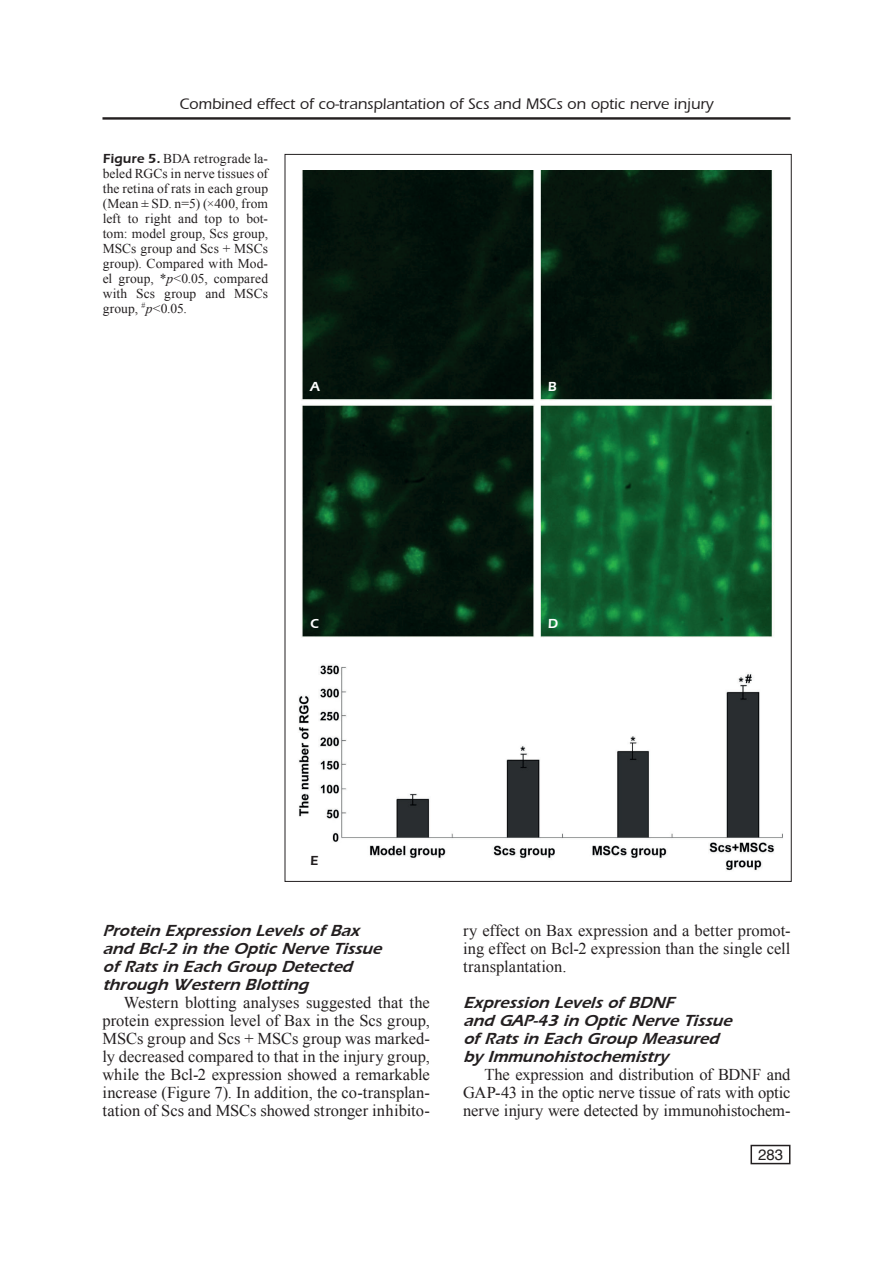
<style>
.page{position:relative;width:893px;height:1263px;background:#fff}
.page>*{position:absolute;margin:0;border:0;box-sizing:border-box;transform-origin:0 0}
.t1{font:16.5px/18px "Times New Roman";letter-spacing:-.005em;color:#231f20;text-align:justify}
.t2{font:italic 16.5px/18px "Eras Demi";color:#231f20}
.t3{font:500 15.75px "Eras";color:#231f20}
.t4{font:15px "Helvetica";color:#231f20}
.t5{font:13.5px/15px "Times New Roman";letter-spacing:.01em;color:#231f20;text-align:justify}
.t6{font:13.5px "Eras Demi";color:#fff}
.t7{font:13.5px "Eras Demi";color:#231f20}
.s1{font-family:"Eras Demi"}
.s2{font-style:italic}
</style>
<div class="page">
<hr style="left:102px;top:117px;width:688px;height:3px;background:#231f20">
<div style="left:750px;top:1145px;width:40px;height:19px;border:2px solid #231f20"></div>
<img style="left:299px;top:170px;width:484px;height:701px">
<p class="t3" style="left:179px;top:95px;width:536px">Combined effect of co-transplantation of Scs and MSCs on optic nerve injury</p>
<p class="t5" style="left:103px;top:151px;width:167px"><span class="s1">Figure 5.</span> BDA retrograde la&shy;beled RGCs in nerve tissues of the retina of rats in each group (Mean ± SD. n=5) (×400, from left to right and top to bot&shy;tom: model group, Scs group, MSCs group and Scs + MSCs group). Compared with Mod&shy;el group, *<span class="s2">p</span>&lt;0.05, compared with Scs group and MSCs group, <sup>#</sup><span class="s2">p</span>&lt;0.05.</p>
<p class="t6" style="left:310px;top:379px;width:11px">A</p>
<p class="t6" style="left:310px;top:615px;width:10px">C</p>
<p class="t6" style="left:548px;top:379px;width:10px">B</p>
<p class="t6" style="left:548px;top:615px;width:12px">D</p>
<p class="t7" style="left:310px;top:853px;width:10px">E</p>
<p class="t2" style="left:102px;top:921px;width:280px">Protein Expression Levels of Bax and Bcl-2 in the Optic Nerve Tissue of Rats in Each Group Detected through Western Blotting</p>
<p class="t1" style="left:102px;top:993px;width:329px;text-indent:21px">Western blotting analyses suggested that the protein expression level of Bax in the Scs group, MSCs group and Scs + MSCs group was marked&shy;ly decreased compared to that in the injury group, while the Bcl-2 expression showed a remarkable increase (Figure 7). In addition, the co-transplan&shy;tation of Scs and MSCs showed stronger inhibito-</p>
<p class="t1" style="left:463px;top:921px;width:329px">ry effect on Bax expression and a better promot&shy;ing effect on Bcl-2 expression than the single cell transplantation.</p>
<p class="t2" style="left:463px;top:993px;width:270px">Expression Levels of BDNF<br>and GAP-43 in Optic Nerve Tissue of Rats in Each Group Measured by Immunohistochemistry</p>
<p class="t1" style="left:463px;top:1065px;width:329px;text-indent:21px">The expression and distribution of BDNF and GAP-43 in the optic nerve tissue of rats with optic nerve injury were detected by immunohistochem-</p>
<p class="t4" style="left:758px;top:1143px;width:27px">283</p>
</div>
